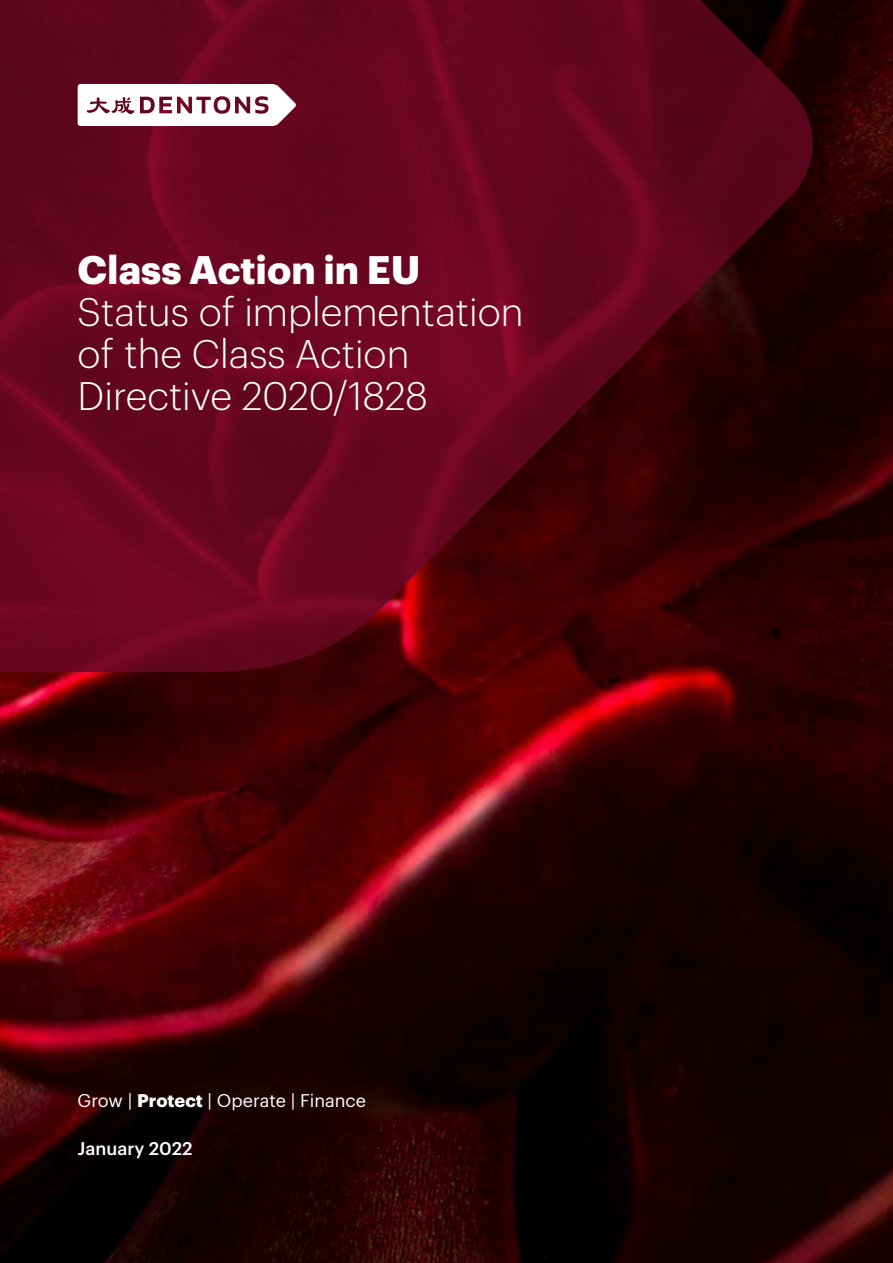
<style>
.page{position:relative;width:893px;height:1263px;background:#fff}
.page>*{position:absolute;margin:0;border:0;box-sizing:border-box;transform-origin:0 0}
.t1{font:300 39px/42px "Dentons Sans";color:#fff}
.t2{font:700 39px "Dentons Sans";color:#fff}
.t3{font:18px "Dentons Sans";color:#fff}
.t4{font:500 18px "Dentons Sans";color:#fff}
.s1{font-weight:700}
</style>
<div class="page">
<img style="left:0;top:0;width:893px;height:1263px">
<svg style="left:0;top:0;width:820px;height:672px;background:#5a0419"></svg>
<svg style="left:78px;top:84px;width:218px;height:42px"></svg>
<p class="t2" style="left:78px;top:240px;width:344px">Class Action in EU</p>
<p class="t1" style="left:78px;top:288px;width:447px">Status of implementation of the Class Action<br>Directive 2020/1828</p>
<p class="t3" style="left:78px;top:1087px;width:290px">Grow | <span class="s1">Protect</span> | Operate | Finance</p>
<p class="t4" style="left:78px;top:1135px;width:117px">January 2022</p>
</div>
